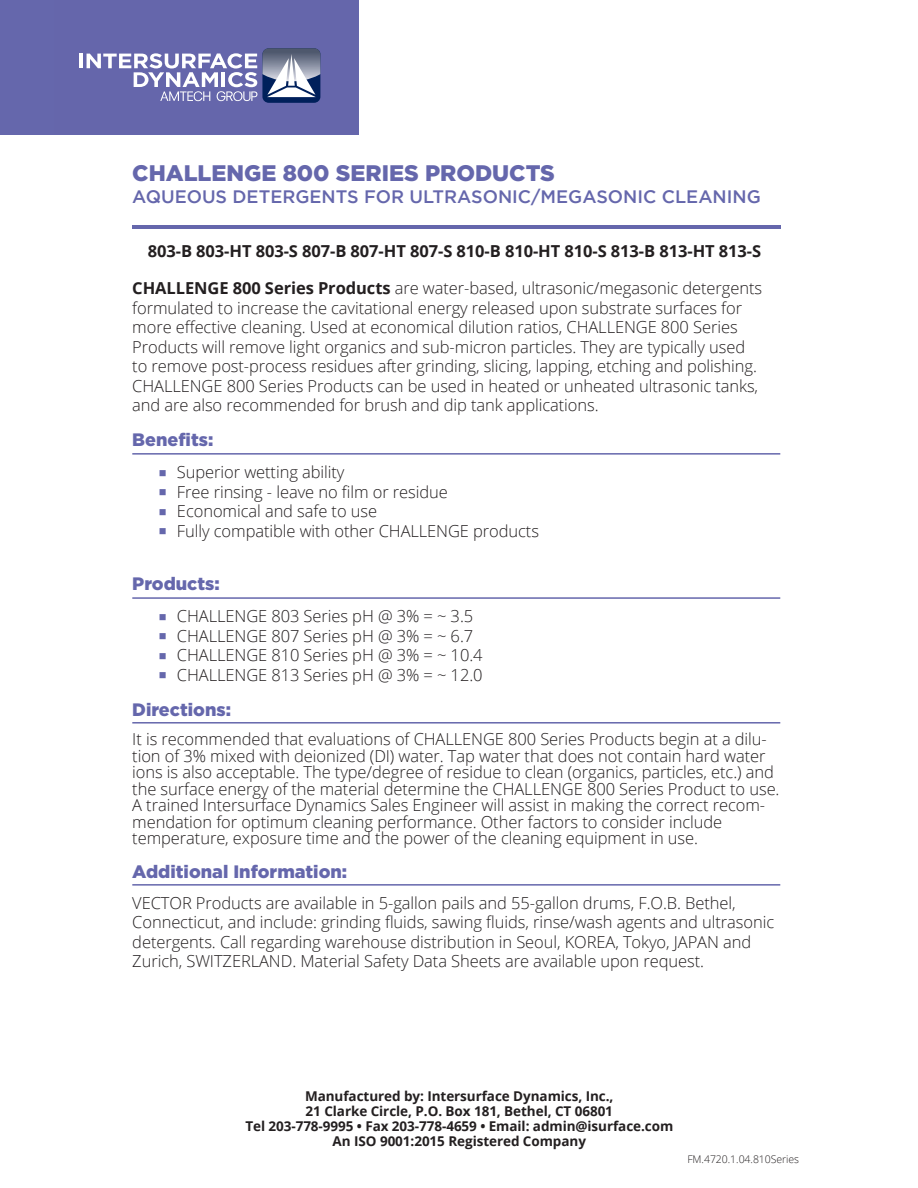
<style>
.page{position:relative;width:918px;height:1188px;background:#fff}
.page>*{position:absolute;margin:0;border:0;box-sizing:border-box;transform-origin:0 0}
.t1{font:900 22.5px "Gotham";color:#6567ac}
.t2{font:900 18px "Gotham";color:#6567ac}
.t3{font:500 18px "Gotham";color:#6567ac}
.Paragraph_Main{font:300 16.5px/19.5px "Open Sans";letter-spacing:-.005em;color:#231f20}
.tabs_style{font:700 16.5px "Open Sans";letter-spacing:-.005em;color:#231f20}
.t4{font:700 13.5px "Open Sans";letter-spacing:-.005em;color:#231f20}
.t5{font:300 10.5px "Open Sans";letter-spacing:-.005em;color:#231f20}
.s1{font-weight:700}
.s2{color:#6567ac}
</style>
<div class="page">
<div style="left:0;top:0;width:359px;height:134px;background:#6567ac"></div>
<div style="left:262px;top:48px;width:58px;height:55px;background:#00205b;border-radius:6px"></div>
<hr style="left:79px;top:54px;width:4px;height:14px;background:#fff">
<svg style="left:87px;top:48px;width:233px;height:53px"></svg>
<hr style="left:132px;top:225px;width:648px;height:4px;background:#6567ac">
<hr style="left:132px;top:453px;width:648px;height:2px;background:#6567ac">
<hr style="left:132px;top:722px;width:648px;height:2px;background:#6567ac">
<hr style="left:132px;top:884px;width:648px;height:2px;background:#6567ac">
<hr style="left:132px;top:597px;width:648px;height:2px;background:#6567ac">
<p class="t1" style="left:132px;top:161px;width:424px">CHALLENGE 800 SERIES PRODUCTS</p>
<p class="t3" style="left:132px;top:186px;width:630px">AQUEOUS DETERGENTS FOR ULTRASONIC/MEGASONIC CLEANING</p>
<p class="tabs_style" style="left:148px;top:239px;width:615px">803-B 803-HT 803-S 807-B 807-HT 807-S 810-B 810-HT 810-S 813-B 813-HT 813-S</p>
<p class="Paragraph_Main" style="left:132px;top:278px;width:631px"><span class="s1">CHALLENGE 800 Series Products</span> are water-based, ultrasonic/megasonic detergents formulated to increase the cavitational energy released upon substrate surfaces for more effective cleaning. Used at economical dilution ratios, CHALLENGE 800 Series Products will remove light organics and sub-micron particles. They are typically used to remove post-process residues after grinding, slicing, lapping, etching and polishing.<br>CHALLENGE 800 Series Products can be used in heated or unheated ultrasonic tanks, and are also recommended for brush and dip tank applications.</p>
<p class="t2" style="left:132px;top:429px;width:83px">Benefits:</p>
<p class="Paragraph_Main" style="left:159px;top:462px;width:187px"><span class="s2">■</span> Superior wetting ability</p>
<p class="Paragraph_Main" style="left:159px;top:481px;width:291px"><span class="s2">■</span> Free rinsing - leave no film or residue</p>
<p class="Paragraph_Main" style="left:159px;top:501px;width:220px"><span class="s2">■</span> Economical and safe to use</p>
<p class="Paragraph_Main" style="left:159px;top:520px;width:382px"><span class="s2">■</span> Fully compatible with other CHALLENGE products</p>
<p class="t2" style="left:132px;top:574px;width:89px">Products:</p>
<p class="Paragraph_Main" style="left:159px;top:606px;width:316px"><span class="s2">■</span> CHALLENGE 803 Series pH @ 3% = ~ 3.5</p>
<p class="Paragraph_Main" style="left:159px;top:626px;width:316px"><span class="s2">■</span> CHALLENGE 807 Series pH @ 3% = ~ 6.7</p>
<p class="Paragraph_Main" style="left:159px;top:645px;width:325px"><span class="s2">■</span> CHALLENGE 810 Series pH @ 3% = ~ 10.4</p>
<p class="Paragraph_Main" style="left:159px;top:665px;width:325px"><span class="s2">■</span> CHALLENGE 813 Series pH @ 3% = ~ 12.0</p>
<p class="t2" style="left:132px;top:700px;width:100px">Directions:</p>
<p class="Paragraph_Main" style="left:132px;top:731px;width:649px;line-height:16.5px">It is recommended that evaluations of CHALLENGE 800 Series Products begin at a dilu&shy;tion of 3% mixed with deionized (DI) water. Tap water that does not contain hard water ions is also acceptable. The type/degree of residue to clean (organics, particles, etc.) and the surface energy of the material determine the CHALLENGE 800 Series Product to use.<br>A trained Intersurface Dynamics Sales Engineer will assist in making the correct recom&shy;mendation for optimum cleaning performance. Other factors to consider include</p>
<p class="Paragraph_Main" style="left:132px;top:828px;width:567px">temperature, exposure time and the power of the cleaning equipment in use.</p>
<p class="t2" style="left:132px;top:862px;width:216px">Additional Information:</p>
<p class="Paragraph_Main" style="left:132px;top:893px;width:643px">VECTOR Products are available in 5-gallon pails and 55-gallon drums, F.O.B. Bethel, Connecticut, and include: grinding fluids, sawing fluids, rinse/wash agents and ultrasonic detergents. Call regarding warehouse distribution in Seoul, KOREA, Tokyo, JAPAN and Zurich, SWITZERLAND. Material Safety Data Sheets are available upon request.</p>
<p class="t4" style="left:305px;top:1086px;width:310px">Manufactured by: Intersurface Dynamics, Inc.,</p>
<p class="t4" style="left:306px;top:1101px;width:309px">21 Clarke Circle, P.O. Box 181, Bethel, CT 06801</p>
<p class="t4" style="left:245px;top:1116px;width:430px">Tel 203-778-9995 • Fax 203-778-4659 • Email: admin@isurface.com</p>
<p class="t4" style="left:333px;top:1131px;width:255px">An ISO 9001:2015 Registered Company</p>
<p class="t5" style="left:687px;top:1152px;width:113px">FM.4720.1.04.810Series</p>
</div>
